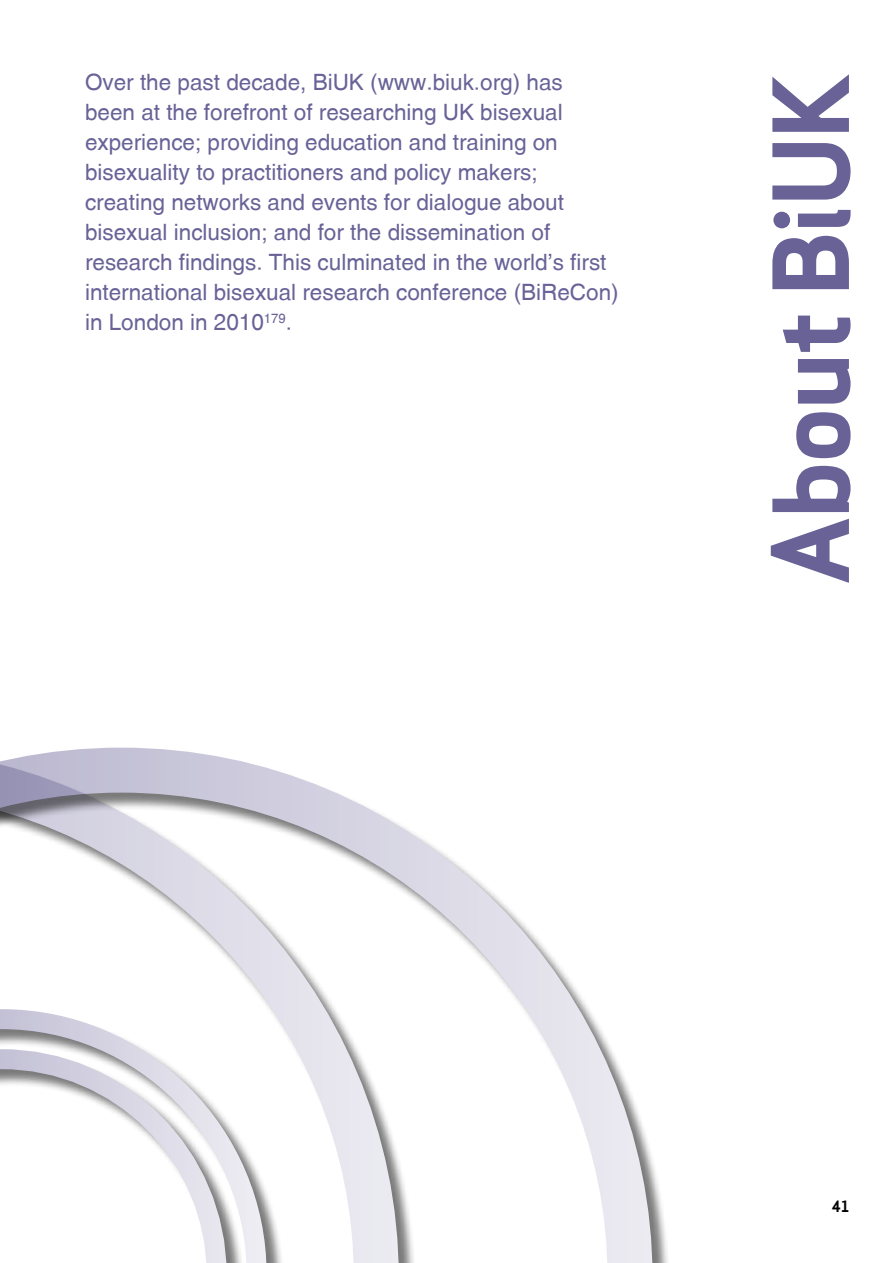
<style>
.page{position:relative;width:893px;height:1263px;background:#fff}
.page>*{position:absolute;margin:0;border:0;box-sizing:border-box;transform-origin:0 0}
.CHpChapHead{font:102px "Apex Sans Bold T";letter-spacing:-.025em;color:#686297}
.heading_3{font:22.5px/30px "Helvetica";color:#686297}
.t1{font:15px "Apex Sans Bold T";color:#000}
</style>
<div class="page">
<svg style="left:420px;top:838px;width:248px;height:425px"></svg>
<svg style="left:0;top:747px;width:420px;height:516px"></svg>
<div style="left:0;top:1012px;width:285px;height:251px;background:#000;opacity:.75"></div>
<svg style="left:0;top:999px;width:277px;height:264px"></svg>
<p class="heading_3" style="left:85px;top:67px;width:535px">Over the past decade, BiUK (www.biuk.org) has<br>been at the forefront of researching UK bisexual experience; providing education and training on bisexuality to practitioners and policy makers; creating networks and events for dialogue about bisexual inclusion; and for the dissemination of research findings. This culminated in the world’s first international bisexual research conference (BiReCon) in London in 2010<sup>179</sup>.</p>
<p class="CHpChapHead" style="left:745px;top:585px;width:514px;rotate:-90deg">About BiUK</p>
<p class="t1" style="left:832px;top:1196px;width:19px">41</p>
</div>
